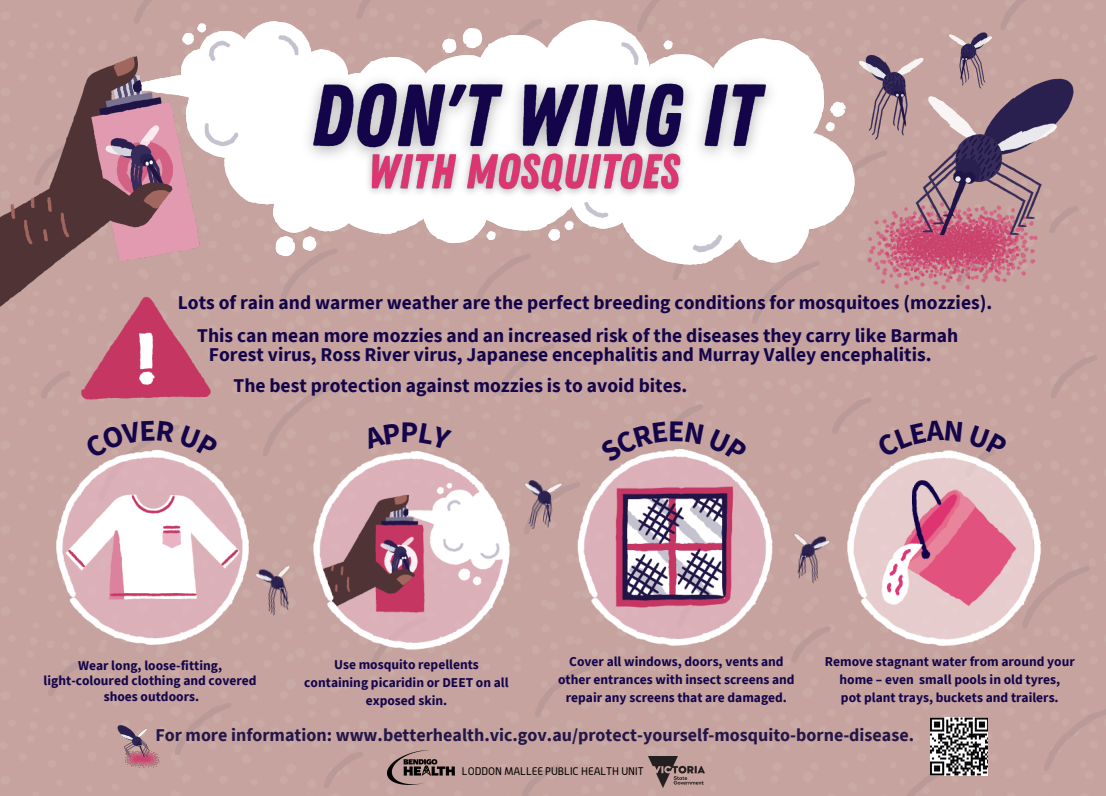
<style>
.page{position:relative;width:1106px;height:796px;background:#fff}
.page>*{position:absolute;margin:0;border:0;box-sizing:border-box;transform-origin:0 0}
.t1{font:700 19.5px/19.2px "Source Sans Pro";color:#14054b}
.t2{font:700 18px "Source Sans Pro";color:#231648}
.t3{font:700 13.5px/18px "Source Sans Pro";color:#14054b;text-align:center}
.t4{font:10.8px "Alwyn";color:#000}
</style>
<div class="page">
<div style="left:0;top:0;width:1106px;height:795px;background:#c6a39e"></div>
<img style="left:832px;top:435px;width:225px;height:225px">
<img style="left:564px;top:435px;width:223px;height:223px">
<img style="left:43px;top:436px;width:219px;height:221px">
<img style="left:878px;top:63px;width:212px;height:241px">
<img style="left:649px;top:755px;width:55px;height:32px">
<img style="left:388px;top:750px;width:66px;height:34px">
<img style="left:0;top:0;width:878px;height:318px">
<img style="left:299px;top:437px;width:224px;height:225px">
<img style="left:944px;top:6px;width:53px;height:88px">
<img style="left:851px;top:16px;width:80px;height:131px">
<img style="left:69px;top:269px;width:155px;height:155px">
<img style="left:930px;top:717px;width:58px;height:58px">
<img style="left:289px;top:46px;width:500px;height:151px">
<img style="left:355px;top:132px;width:339px;height:85px">
<img style="left:783px;top:510px;width:56px;height:80px">
<img style="left:516px;top:457px;width:49px;height:78px">
<img style="left:248px;top:542px;width:52px;height:80px">
<img style="left:115px;top:722px;width:47px;height:47px">
<svg style="left:84px;top:420px;width:135px;height:38px;background:#c9a9a4"></svg>
<div style="left:363px;top:422px;width:89px;height:27px;background:#c6a39e"></div>
<svg style="left:599px;top:421px;width:149px;height:42px;background:#ccaca8"></svg>
<svg style="left:876px;top:420px;width:86px;height:37px;background:#caa9a4"></svg>
<svg style="left:968px;top:425px;width:40px;height:32px"></svg>
<h1 class="t1" style="left:178px;top:293px;width:816px">Lots of rain and warmer weather are the perfect breeding conditions for mosquitoes (mozzies).</h1>
<h1 class="t1" style="left:209px;top:325px;width:751px;text-indent:-12px">This can mean more mozzies and an increased risk of the diseases they carry like Barmah<br>Forest virus, Ross River virus, Japanese encephalitis and Murray Valley encephalitis.</h1>
<h1 class="t1" style="left:233px;top:375px;width:455px">The best protection against mozzies is to avoid bites.</h1>
<p class="t3" style="left:44px;top:656px;width:214px;line-height:15.8px">Wear long, loose-fitting, light-coloured clothing and covered shoes outdoors.</p>
<p class="t3" style="left:304px;top:654px;width:206px">Use mosquito repellents containing picaridin or DEET on all exposed skin.</p>
<p class="t3" style="left:558px;top:652px;width:238px">Cover all windows, doors, vents and other entrances with insect screens and repair any screens that are damaged.</p>
<p class="t3" style="left:825px;top:652px;width:251px">Remove stagnant water from around your home – even small pools in old tyres,<br>pot plant trays, buckets and trailers.</p>
<h2 class="t2" style="left:155px;top:723px;width:760px">For more information: www.betterhealth.vic.gov.au/protect-yourself-mosquito-borne-disease.</h2>
<p class="t4" style="left:462px;top:764px;width:183px">LODDON MALLEE PUBLIC HEALTH UNIT</p>
</div>
